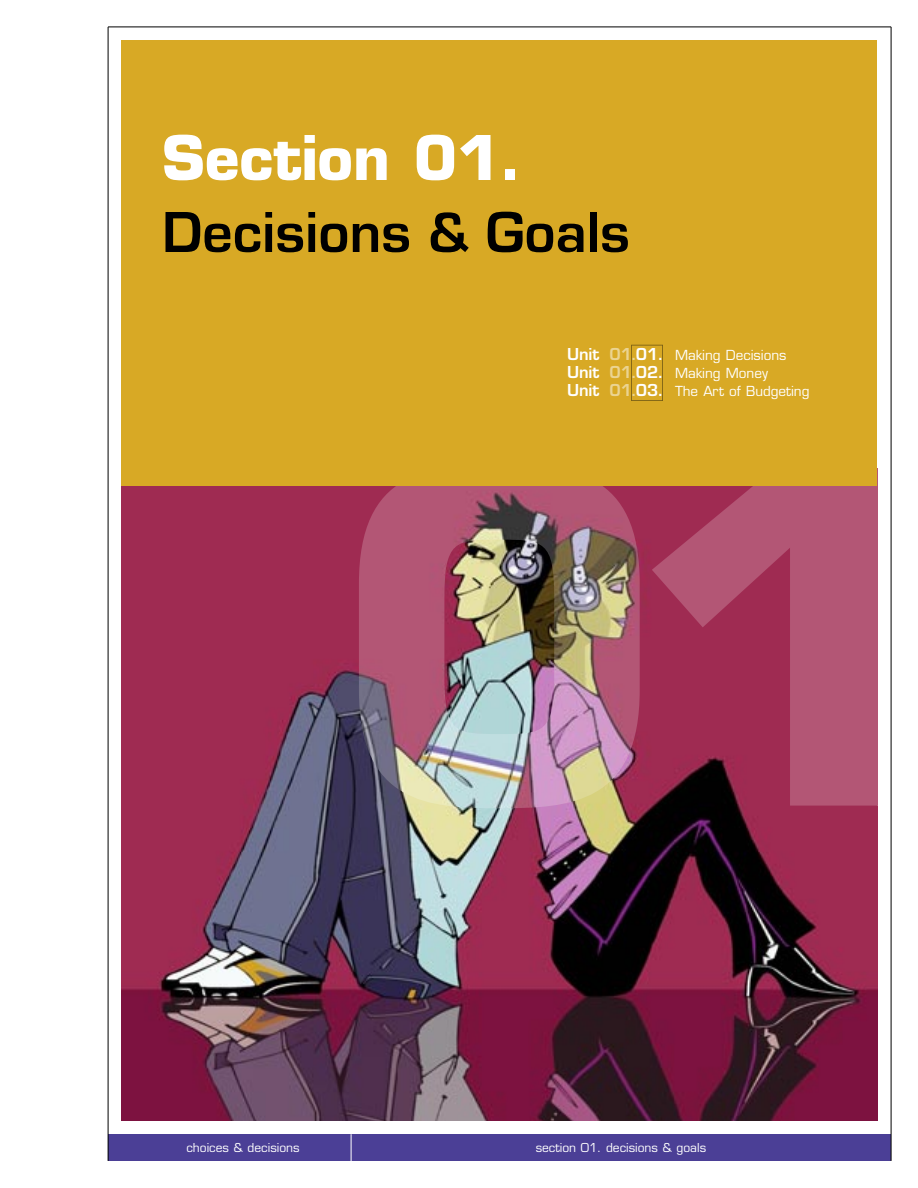
<style>
.page{position:relative;width:918px;height:1188px;background:#fff}
.page>*{position:absolute;margin:0;border:0;box-sizing:border-box;transform-origin:0 0}
.t1{font:700 60px "Eurostile";color:#000}
.t2{font:700 60px "Eurostile";color:#fff}
.t3{font:13.5px/18px "Eurostile";color:#fff}
.t4{font:12px "Eurostile";color:#fff}
.s1{font-weight:700;font-size:18px}
.s2{font-weight:700;font-size:18px;color:#ebd492}
</style>
<div class="page">
<img style="left:122px;top:486px;width:756px;height:634px">
<img style="left:359px;top:486px;width:519px;height:322px">
<div style="left:108px;top:1134px;width:783px;height:27px;background:#4b3f96"></div>
<div style="left:122px;top:40px;width:756px;height:446px;background:#d8a925"></div>
<hr style="left:108px;top:27px;width:783px;height:1px;background:#000">
<hr style="left:108px;top:27px;width:1px;height:1134px;background:#000">
<hr style="left:891px;top:27px;width:1px;height:1134px;background:#000">
<svg style="left:351px;top:1134px;width:1px;height:27px"></svg>
<svg style="left:631px;top:345px;width:32px;height:56px"></svg>
<h1 class="t2" style="left:162px;top:135px;width:361px">Section 01.</h1>
<h1 class="t1" style="left:162px;top:212px;width:469px">Decisions &amp; Goals</h1>
<p class="t3" style="left:567px;top:347px;width:244px"><span class="s1">Unit</span> <span class="s2">01.</span><span class="s1">01.</span> Making Decisions<br><span class="s1">Unit</span> <span class="s2">01.</span><span class="s1">02.</span> Making Money<br><span class="s1">Unit</span> <span class="s2">01.</span><span class="s1">03.</span> The Art of Budgeting</p>
<p class="t4" style="left:186px;top:1143px;width:115px">choices &amp; decisions</p>
<p class="t4" style="left:536px;top:1143px;width:172px">section 01. decisions &amp; goals</p>
</div>
